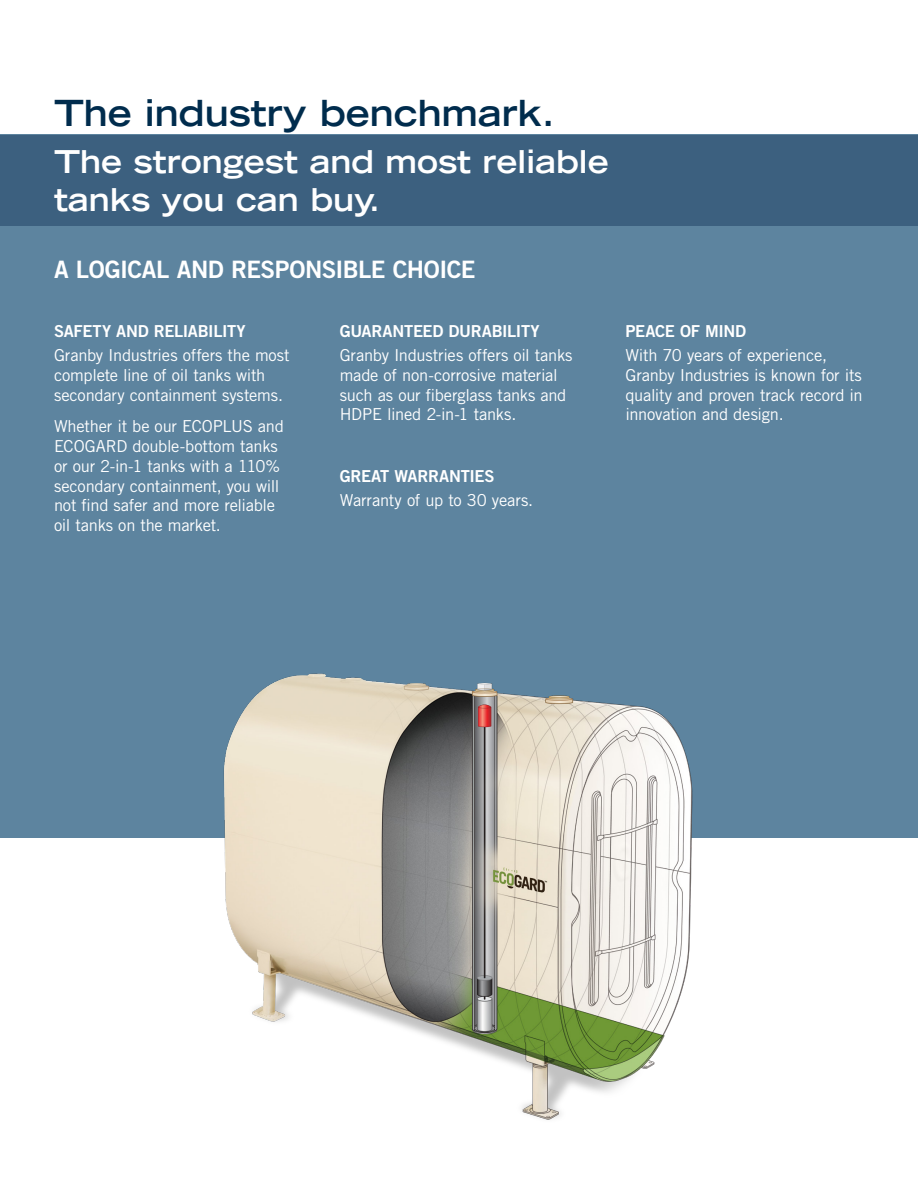
<style>
.page{position:relative;width:918px;height:1188px;background:#fff}
.page>*{position:absolute;margin:0;border:0;box-sizing:border-box;transform-origin:0 0}
.t1{font:700 expanded 36px "Trade Gothic LT Std";color:#002c4d}
.t2{font:700 expanded 31.5px/37.8px "Trade Gothic LT Std";color:#fff}
.Texte_Garanties{font:24px "Trade Gothic LT Std Bd 2";letter-spacing:-.025em;color:#fff}
.Texte{font:16.5px/19.8px "Trade Gothic LT Std";letter-spacing:-.015em;color:#fff}
.Texte-2{font:16.5px "Trade Gothic LT Std Bd 2";letter-spacing:-.02em;color:#fff}
</style>
<div class="page">
<div style="left:0;top:135px;width:918px;height:703px;background:#5d849f"></div>
<div style="left:0;top:135px;width:918px;height:90px;background:#3c607f"></div>
<hr style="left:0;top:748px;width:1px;height:90px;background:#bbbfc3">
<hr style="left:0;top:92px;width:1px;height:313px;background:#fff">
<hr style="left:0;top:838px;width:1px;height:350px;background:#3c607f">
<img style="left:223px;top:673px;width:470px;height:447px">
<p class="t1" style="left:54px;top:90px;width:502px">The industry benchmark.</p>
<p class="t2" style="left:54px;top:142px;width:556px">The strongest and most reliable tanks you can buy.</p>
<p class="Texte_Garanties" style="left:54px;top:255px;width:423px">A LOGICAL AND RESPONSIBLE CHOICE</p>
<p class="Texte-2" style="left:54px;top:321px;width:193px">SAFETY AND RELIABILITY</p>
<p class="Texte" style="left:54px;top:345px;width:237px">Granby Industries offers the most complete line of oil tanks with secondary containment systems.</p>
<p class="Texte" style="left:54px;top:416px;width:231px">Whether it be our ECOPLUS and<br>ECOGARD double-bottom tanks or our 2-in-1 tanks with a 110% secondary containment, you will not find safer and more reliable oil tanks on the market.</p>
<p class="Texte-2" style="left:340px;top:321px;width:201px">GUARANTEED DURABILITY</p>
<p class="Texte" style="left:340px;top:345px;width:234px">Granby Industries offers oil tanks made of non-corrosive material such as our fiberglass tanks and<br>HDPE lined 2-in-1 tanks.</p>
<p class="Texte-2" style="left:340px;top:465px;width:156px">GREAT WARRANTIES</p>
<p class="Texte" style="left:340px;top:490px;width:195px">Warranty of up to 30 years.</p>
<p class="Texte-2" style="left:626px;top:321px;width:122px">PEACE OF MIND</p>
<p class="Texte" style="left:626px;top:345px;width:239px">With 70 years of experience,<br>Granby Industries is known for its quality and proven track record in innovation and design.</p>
</div>
